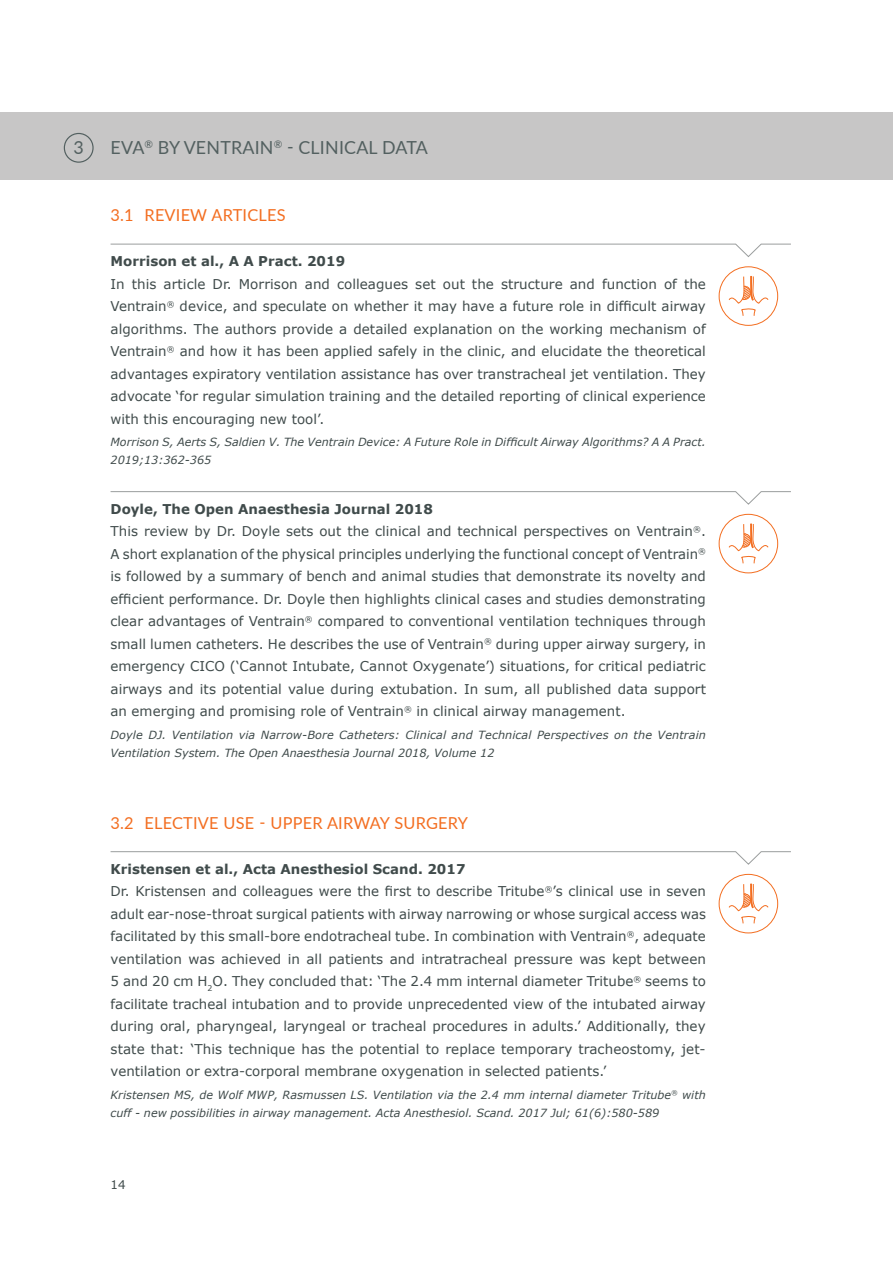
<style>
.page{position:relative;width:893px;height:1263px;background:#fff}
.page>*{position:absolute;margin:0;border:0;box-sizing:border-box;transform-origin:0 0}
.t1{font:18px "Lato";letter-spacing:.01em;color:#536060}
.t2{font:16.5px "Lato";letter-spacing:.015em;color:#f36e21}
.t3{font:13.5px/22.5px "Verdana";letter-spacing:.005em;color:#404b4b}
.t4{font:700 13.5px "Verdana";letter-spacing:.005em;color:#404b4b}
.t5{font:12px "Verdana";color:#404b4b}
.t6{font:italic 11.25px/18px "Verdana";letter-spacing:.005em;color:#404b4b}
.s1{font-weight:700}
</style>
<div class="page">
<div style="left:0;top:112px;width:893px;height:68px;background:#c7c6c6"></div>
<div style="left:64px;top:133px;width:30px;height:30px;border:1px solid #536060;border-radius:50%"></div>
<svg style="left:110px;top:243px;width:681px;height:14px"></svg>
<div style="left:719px;top:266px;width:59px;height:60px;border:1px solid #f36e21;border-radius:50%"></div>
<svg style="left:728px;top:276px;width:41px;height:48px"></svg>
<svg style="left:110px;top:491px;width:681px;height:14px"></svg>
<div style="left:719px;top:514px;width:59px;height:59px;border:1px solid #f36e21;border-radius:50%"></div>
<svg style="left:728px;top:523px;width:41px;height:48px"></svg>
<svg style="left:110px;top:851px;width:681px;height:14px"></svg>
<div style="left:719px;top:874px;width:59px;height:59px;border:1px solid #f36e21;border-radius:50%"></div>
<svg style="left:728px;top:883px;width:41px;height:48px"></svg>
<h1 class="t1" style="left:73px;top:134px;width:12px">3</h1>
<h1 class="t1" style="left:111px;top:134px;width:319px">EVA<sup>®</sup> BY VENTRAIN<sup>®</sup> - CLINICAL DATA</h1>
<p class="t2" style="left:111px;top:203px;width:177px">3.1 REVIEW ARTICLES</p>
<p class="t4" style="left:111px;top:253px;width:236px">Morrison et al., A A Pract. 2019</p>
<p class="t3" style="left:111px;top:273px;width:597px;text-align:justify">In this article Dr. Morrison and colleagues set out the structure and function of the Ventrain<sup>®</sup> device, and speculate on whether it may have a future role in difficult airway algorithms. The authors provide a detailed explanation on the working mechanism of Ventrain<sup>®</sup> and how it has been applied safely in the clinic, and elucidate the theoretical advantages expiratory ventilation assistance has over transtracheal jet ventilation. They advocate ‘for regular simulation training and the detailed reporting of clinical experience with this encouraging new tool’.</p>
<p class="t6" style="left:111px;top:433px;width:597px">Morrison S, Aerts S, Saldien V. The Ventrain Device: A Future Role in Difficult Airway Algorithms? A A Pract.<br>2019;13:362-365</p>
<p class="t3" style="left:111px;top:498px;width:597px"><span class="s1">Doyle, The Open Anaesthesia Journal 2018<br></span>This review by Dr. Doyle sets out the clinical and technical perspectives on Ventrain<sup>®</sup>.<br>A short explanation of the physical principles underlying the functional concept of Ventrain<sup>® </sup>is followed by a summary of bench and animal studies that demonstrate its novelty and efficient performance. Dr. Doyle then highlights clinical cases and studies demonstrating clear advantages of Ventrain<sup>®</sup> compared to conventional ventilation techniques through small lumen catheters. He describes the use of Ventrain<sup>®</sup> during upper airway surgery, in emergency CICO (‘Cannot Intubate, Cannot Oxygenate’) situations, for critical pediatric airways and its potential value during extubation. In sum, all published data support an emerging and promising role of Ventrain<sup>®</sup> in clinical airway management.</p>
<p class="t6" style="left:111px;top:726px;width:597px">Doyle DJ. Ventilation via Narrow-Bore Catheters: Clinical and Technical Perspectives on the Ventrain<br>Ventilation System. The Open Anaesthesia Journal 2018, Volume 12</p>
<p class="t2" style="left:111px;top:811px;width:359px">3.2 ELECTIVE USE - UPPER AIRWAY SURGERY</p>
<p class="t3" style="left:111px;top:858px;width:597px"><span class="s1">Kristensen et al., Acta Anesthesiol Scand. 2017<br></span>Dr. Kristensen and colleagues were the first to describe Tritube<sup>®</sup>’s clinical use in seven adult ear-nose-throat surgical patients with airway narrowing or whose surgical access was facilitated by this small-bore endotracheal tube. In combination with Ventrain<sup>®</sup>, adequate ventilation was achieved in all patients and intratracheal pressure was kept between 5 and 20 cm H<sub>2</sub>O. They concluded that: ‘The 2.4 mm internal diameter Tritube<sup>®</sup> seems to facilitate tracheal intubation and to provide unprecedented view of the intubated airway during oral, pharyngeal, laryngeal or tracheal procedures in adults.’ Additionally, they state that: ‘This technique has the potential to replace temporary tracheostomy, jet&shy;ventilation or extra-corporal membrane oxygenation in selected patients.’</p>
<p class="t6" style="left:111px;top:1086px;width:597px">Kristensen MS, de Wolf MWP, Rasmussen LS. Ventilation via the 2.4 mm internal diameter Tritube<sup>®</sup> with cuff - new possibilities in airway management. Acta Anesthesiol. Scand. 2017 Jul; 61(6):580-589</p>
<p class="t5" style="left:111px;top:1177px;width:17px">14</p>
</div>
